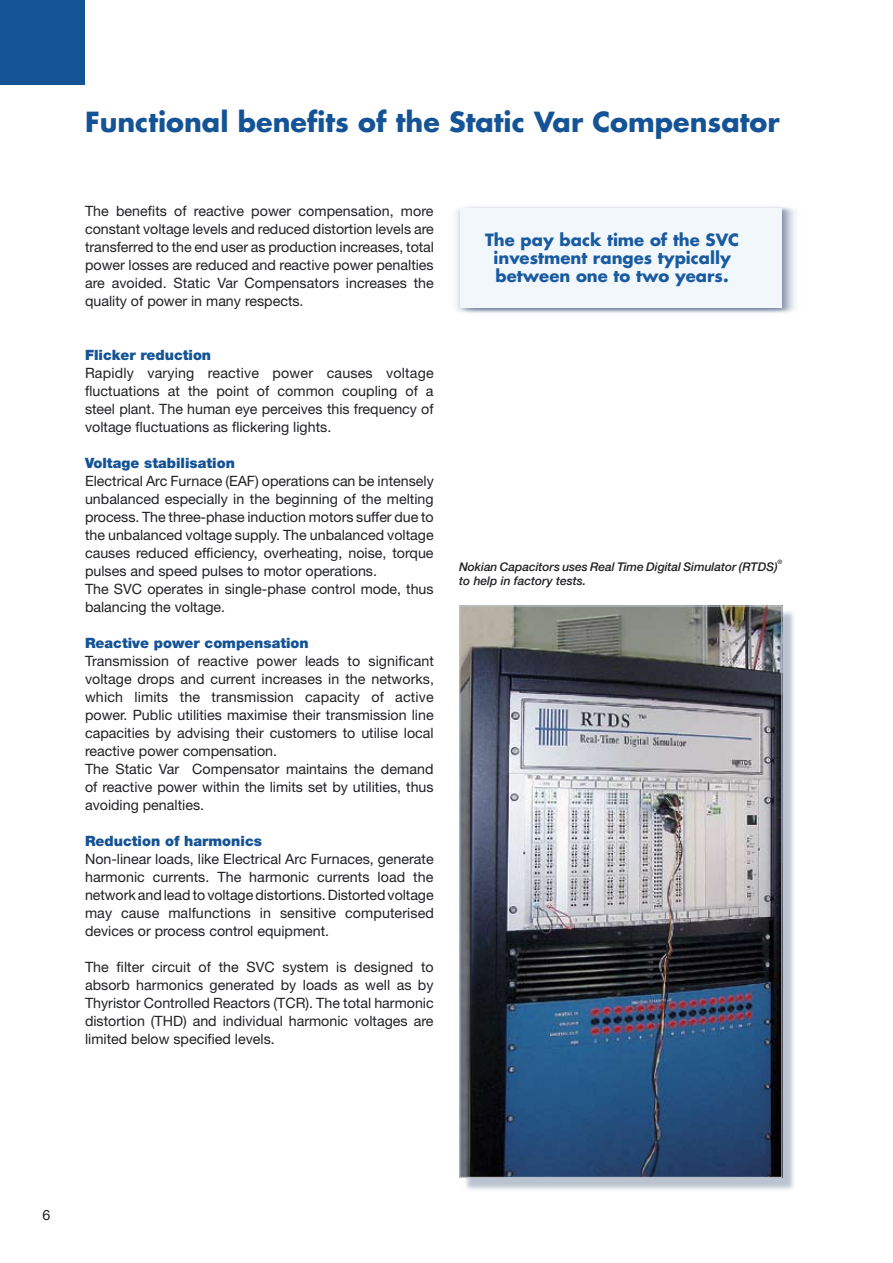
<style>
.page{position:relative;width:893px;height:1263px;background:#fff}
.page>*{position:absolute;margin:0;border:0;box-sizing:border-box;transform-origin:0 0}
.t1{font:700 27px "Futura";color:#145395}
.t2{font:700 16.5px/18px "Futura";color:#195ba1;text-align:center}
.t3{font:14.25px/18px "Helvetica Neue";color:#202124;text-align:justify}
.t4{font:900 14.25px "Helvetica Neue";color:#145395}
.t5{font:italic 500 12px "Helvetica Neue";letter-spacing:-.005em;color:#202124}
.t6{font:italic 500 6px "Helvetica Neue";color:#202124}
</style>
<div class="page">
<img style="left:455px;top:207px;width:341px;height:106px">
<div style="left:461px;top:208px;width:321px;height:100px;background:#f2f7fc"></div>
<svg style="left:465px;top:608px;width:329px;height:582px;background:#b6bcc7"></svg>
<img style="left:461px;top:607px;width:319px;height:569px">
<div style="left:0;top:0;width:85px;height:85px;background:#145395"></div>
<h1 class="t1" style="left:85px;top:103px;width:696px">Functional benefits of the Static Var Compensator</h1>
<p class="t3" style="left:85px;top:202px;width:350px">The benefits of reactive power compensation, more constant voltage levels and reduced distortion levels are transferred to the end user as production increases, total power losses are reduced and reactive power penalties are avoided. Static Var Compensators increases the quality of power in many respects.</p>
<p class="t4" style="left:85px;top:346px;width:128px">Flicker reduction</p>
<p class="t3" style="left:85px;top:364px;width:350px">Rapidly varying reactive power causes voltage fluctuations at the point of common coupling of a steel plant. The human eye perceives this frequency of voltage fluctuations as flickering lights.</p>
<p class="t4" style="left:85px;top:454px;width:151px">Voltage stabilisation</p>
<p class="t3" style="left:85px;top:472px;width:350px;text-align:left">Electrical Arc Furnace (EAF) operations can be intensely unbalanced especially in the beginning of the melting process. The three-phase induction motors suffer due to the unbalanced voltage supply. The unbalanced voltage causes reduced efficiency, overheating, noise, torque pulses and speed pulses to motor operations.<br>The SVC operates in single-phase control mode, thus balancing the voltage.</p>
<p class="t4" style="left:85px;top:634px;width:225px">Reactive power compensation</p>
<p class="t3" style="left:85px;top:652px;width:350px;text-align:left">Transmission of reactive power leads to significant voltage drops and current increases in the networks, which limits the transmission capacity of active power. Public utilities maximise their transmission line capacities by advising their customers to utilise local reactive power compensation.<br>The Static Var Compensator maintains the demand of reactive power within the limits set by utilities, thus avoiding penalties.</p>
<p class="t4" style="left:85px;top:832px;width:178px">Reduction of harmonics</p>
<p class="t3" style="left:85px;top:850px;width:350px">Non-linear loads, like Electrical Arc Furnaces, generate harmonic currents. The harmonic currents load the network and lead to voltage distortions. Distorted voltage may cause malfunctions in sensitive computerised devices or process control equipment.</p>
<p class="t3" style="left:85px;top:958px;width:350px">The filter circuit of the SVC system is designed to absorb harmonics generated by loads as well as by Thyristor Controlled Reactors (TCR). The total harmonic distortion (THD) and individual harmonic voltages are limited below specified levels.</p>
<p class="t2" style="left:485px;top:230px;width:256px">The pay back time of the SVC investment ranges typically between one to two years.</p>
<p class="t6" style="left:778px;top:558px;width:6px">®</p>
<p class="t5" style="left:459px;top:560px;width:320px">Nokian Capacitors uses Real Time Digital Simulator (RTDS)</p>
<p class="t5" style="left:459px;top:573px;width:128px">to help in factory tests.</p>
</div>
